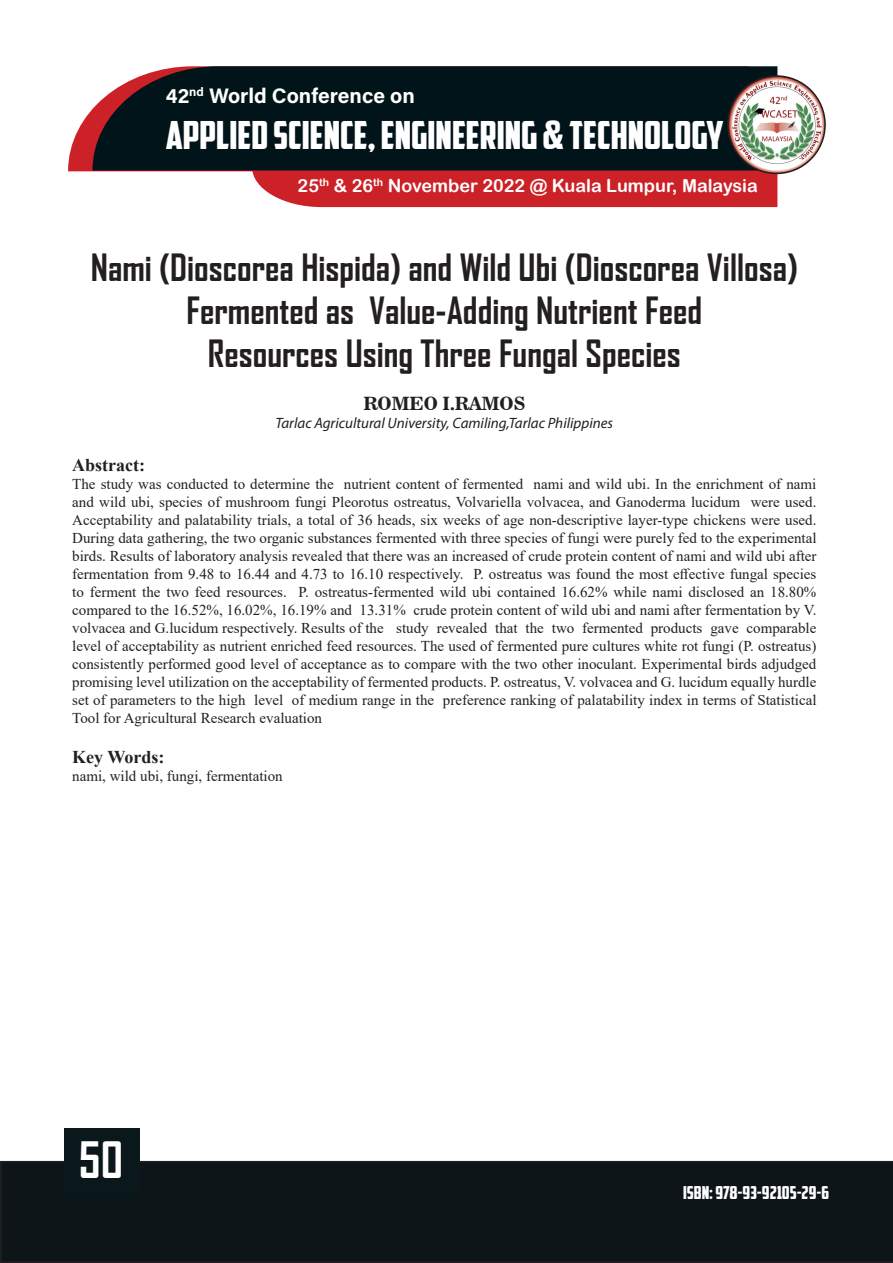
<style>
.page{position:relative;width:893px;height:1263px;background:#fff}
.page>*{position:absolute;margin:0;border:0;box-sizing:border-box;transform-origin:0 0}
.t1{font:700 48px "Agency FB";color:#fff}
.t2{font:39px "American Captain";color:#fff}
.t3{font:700 36px "Agency FB";color:#231f20}
.t4{font:700 21px "Acumin Pro";color:#fff}
.t5{font:18px "Arial Rounded MT Bold";color:#fff}
.t6{font:18px "American Captain";color:#fff}
.Abs_Title{font:700 18px "Times New Roman";color:#231f20}
.Au_Name{font:18px "News 706 BT Bold C";color:#231f20}
.Abs_and_Key{font:15px/18px "Times New Roman";color:#231f20;text-align:justify}
.Au_Affli{font:italic 15px "Myriad Pro";color:#231f20}
</style>
<div class="page">
<svg style="left:68px;top:109px;width:24px;height:62px"></svg>
<div style="left:92px;top:66px;width:685px;height:105px;background:#00141a"></div>
<img style="left:728px;top:76px;width:97px;height:97px;border-radius:49px">
<div style="left:727px;top:75px;width:99px;height:99px;border:2px solid #231f20;border-radius:50%"></div>
<svg style="left:252px;top:167px;width:525px;height:41px;background:#be2c32"></svg>
<div style="left:0;top:1161px;width:893px;height:102px;background:#0d1519"></div>
<div style="left:65px;top:1128px;width:75px;height:70px;background:#0b181b"></div>
<h3 class="t4" style="left:166px;top:80px;width:250px">42<sup>nd</sup> World Conference on</h3>
<h2 class="t2" style="left:166px;top:112px;width:559px">APPLIED SCIENCE, ENGINEERING &amp; TECHNOLOGY</h2>
<p class="t5" style="left:298px;top:175px;width:462px">25<sup>th</sup> &amp; 26<sup>th</sup> November 2022 @ Kuala Lumpur, Malaysia</p>
<p class="t3" style="left:91px;top:245px;width:709px">Nami (Dioscorea Hispida) and Wild Ubi (Dioscorea Villosa)</p>
<p class="t3" style="left:187px;top:288px;width:517px">Fermented as Value-Adding Nutrient Feed</p>
<p class="t3" style="left:208px;top:331px;width:475px">Resources Using Three Fungal Species</p>
<p class="Au_Name" style="left:363px;top:393px;width:163px">ROMEO I.RAMOS</p>
<p class="Au_Affli" style="left:275px;top:414px;width:339px">Tarlac Agricultural University, Camiling,Tarlac Philippines</p>
<p class="Abs_Title" style="left:72px;top:452px;width:74px">Abstract:</p>
<p class="Abs_and_Key" style="left:72px;top:475px;width:746px">The study was conducted to determine the nutrient content of fermented nami and wild ubi. In the enrichment of nami and wild ubi, species of mushroom fungi Pleorotus ostreatus, Volvariella volvacea, and Ganoderma lucidum were used.<br>Acceptability and palatability trials, a total of 36 heads, six weeks of age non-descriptive layer-type chickens were used.<br>During data gathering, the two organic substances fermented with three species of fungi were purely fed to the experimental birds. Results of laboratory analysis revealed that there was an increased of crude protein content of nami and wild ubi after fermentation from 9.48 to 16.44 and 4.73 to 16.10 respectively. P. ostreatus was found the most effective fungal species to ferment the two feed resources. P. ostreatus-fermented wild ubi contained 16.62% while nami disclosed an 18.80% compared to the 16.52%, 16.02%, 16.19% and 13.31% crude protein content of wild ubi and nami after fermentation by V. volvacea and G.lucidum respectively. Results of the study revealed that the two fermented products gave comparable level of acceptability as nutrient enriched feed resources. The used of fermented pure cultures white rot fungi (P. ostreatus) consistently performed good level of acceptance as to compare with the two other inoculant. Experimental birds adjudged promising level utilization on the acceptability of fermented products. P. ostreatus, V. volvacea and G. lucidum equally hurdle set of parameters to the high level of medium range in the preference ranking of palatability index in terms of Statistical Tool for Agricultural Research evaluation</p>
<p class="Abs_Title" style="left:72px;top:744px;width:94px">Key Words:</p>
<p class="Abs_and_Key" style="left:72px;top:766px;width:212px">nami, wild ubi, fungi, fermentation</p>
<h1 class="t1" style="left:79px;top:1130px;width:46px">50</h1>
<p class="t6" style="left:683px;top:1182px;width:148px">ISBN: 978-93-92105-29-6</p>
</div>
